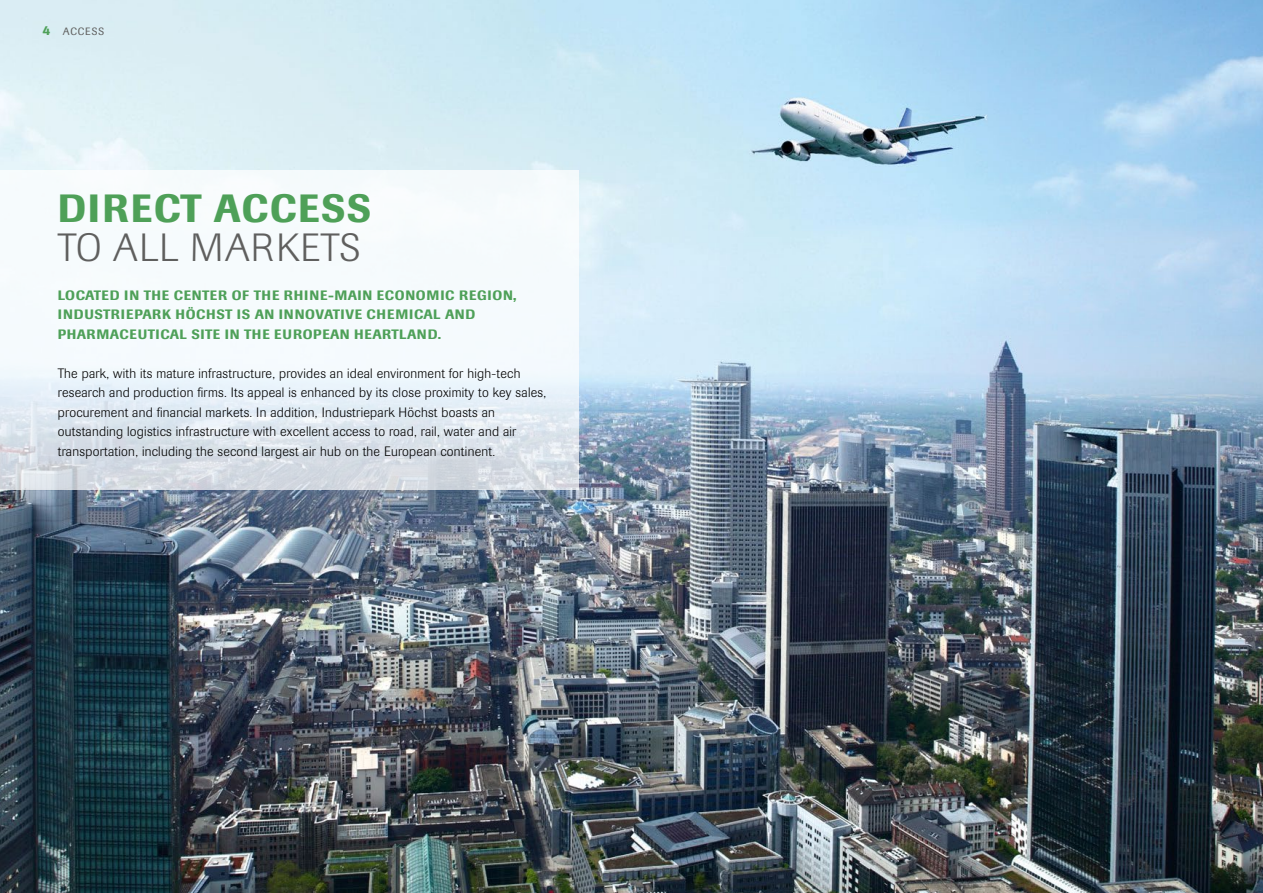
<style>
.page{position:relative;width:1263px;height:893px;background:#fff}
.page>*{position:absolute;margin:0;border:0;box-sizing:border-box;transform-origin:0 0}
.t1{font:500 39px "Imago";letter-spacing:.04em;color:#4ea058}
.t2{font:300 39px "Imago";letter-spacing:.04em;color:#5f5f5e}
.t3{font:300 13.5px/19.5px "Imago";letter-spacing:.02em;color:#000}
.t4{font:500 13.5px/19.5px "Imago";letter-spacing:.05em;color:#4ea058}
.t5{font:10.5px "Imago";letter-spacing:.08em;color:#5f5f5e}
.s1{font-weight:500;font-size:13.5px;color:#4ea058}
</style>
<div class="page">
<img style="left:0;top:0;width:1263px;height:893px">
<svg style="left:0;top:170px;width:578px;height:320px;fill:#f5fafd"></svg>
<p class="t5" style="left:43px;top:25px;width:63px"><span class="s1">4</span> ACCESS</p>
<h1 class="t1" style="left:58px;top:184px;width:315px">DIRECT ACCESS</h1>
<h1 class="t2" style="left:58px;top:225px;width:304px">TO ALL MARKETS</h1>
<p class="t4" style="left:58px;top:285px;width:460px">LOCATED IN THE CENTER OF THE RHINE-MAIN ECONOMIC REGION,<br>INDUSTRIEPARK HÖCHST IS AN INNOVATIVE CHEMICAL AND<br>PHARMACEUTICAL SITE IN THE EUROPEAN HEARTLAND.</p>
<p class="t3" style="left:58px;top:363px;width:490px">The park, with its mature infrastructure, provides an ideal environment for high-tech research and production firms. Its appeal is enhanced by its close proximity to key sales, procurement and financial markets. In addition, Industriepark Höchst boasts an outstanding logistics infrastructure with excellent access to road, rail, water and air transportation, including the second largest air hub on the European continent.</p>
</div>
